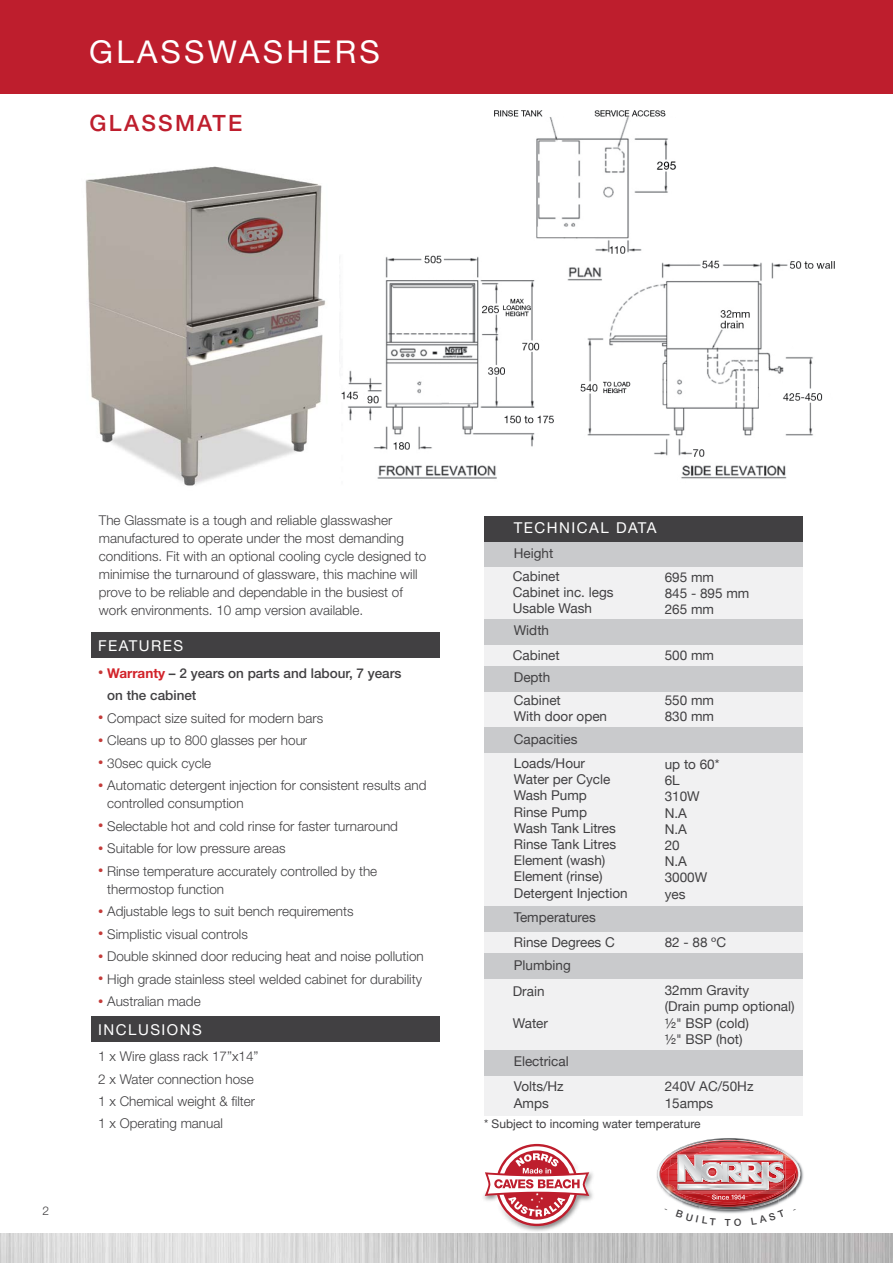
<style>
.page{position:relative;width:893px;height:1263px;background:#fff}
.page>*{position:absolute;margin:0;border:0;box-sizing:border-box;transform-origin:0 0}
.t1{font:31.5px "Helvetica Neue";letter-spacing:.1em;color:#fff}
.t2{font:500 22.5px "Helvetica Neue";letter-spacing:.1em;color:#be1e2d}
.t3{font:15px "Helvetica Neue";letter-spacing:.1em;color:#fff}
.t4{font:300 13.5px/18px "Helvetica Neue";color:#414042}
.t5{font:13.5px/16.2px "Helvetica Neue";color:#414042}
.t6{font:500 13.5px/22.5px "Helvetica Neue";color:#414042}
.t7{font:12px "Helvetica Neue";color:#414042}
.t8{font:300 12px "Helvetica Neue";color:#414042}
.t9{font:500 9.9px "Helvetica Neue";color:#414042}
.s1{font-weight:300;font-size:10.5px;color:#c33b39}
.s2{font-weight:700;color:#d2232a}
.s3{font-size:10.5px;color:#c33b39}
</style>
<div class="page">
<div style="left:0;top:0;width:893px;height:94px;background:#be1e2d"></div>
<div style="left:480px;top:1159px;width:116px;height:75px;background:#000;opacity:.75"></div>
<svg style="left:496px;top:1144px;width:82px;height:82px"></svg>
<svg style="left:498px;top:1146px;width:78px;height:78px"></svg>
<svg style="left:502px;top:1150px;width:69px;height:69px"></svg>
<svg style="left:485px;top:1153px;width:104px;height:63px"></svg>
<img style="left:85px;top:166px;width:241px;height:320px">
<div style="left:91px;top:632px;width:348px;height:25px;background:#414042"></div>
<div style="left:91px;top:1017px;width:348px;height:25px;background:#414042"></div>
<img style="left:339px;top:255px;width:215px;height:224px">
<div style="left:484px;top:516px;width:319px;height:599px;background:#f1f1f2"></div>
<div style="left:484px;top:541px;width:319px;height:26px;background:#c9cacc"></div>
<div style="left:484px;top:619px;width:319px;height:26px;background:#c9cacc"></div>
<div style="left:484px;top:666px;width:319px;height:25px;background:#c9cacc"></div>
<div style="left:484px;top:727px;width:319px;height:26px;background:#c9cacc"></div>
<div style="left:484px;top:906px;width:319px;height:25px;background:#c9cacc"></div>
<div style="left:484px;top:953px;width:319px;height:26px;background:#c9cacc"></div>
<div style="left:484px;top:1050px;width:319px;height:25px;background:#c9cacc"></div>
<div style="left:484px;top:516px;width:319px;height:25px;background:#414042"></div>
<img style="left:0;top:1233px;width:893px;height:30px">
<img style="left:580px;top:260px;width:255px;height:219px">
<img style="left:492px;top:110px;width:200px;height:172px">
<svg style="left:656px;top:1138px;width:148px;height:76px"></svg>
<h1 class="t1" style="left:89px;top:33px;width:292px">GLASSWASHERS</h1>
<h2 class="t2" style="left:90px;top:109px;width:154px">GLASSMATE</h2>
<p class="t8" style="left:42px;top:1203px;width:8px">2</p>
<p class="t4" style="left:99px;top:511px;width:329px">The Glassmate is a tough and reliable glasswasher manufactured to operate under the most demanding conditions. Fit with an optional cooling cycle designed to minimise the turnaround of glassware, this machine will prove to be reliable and dependable in the busiest of work environments. 10 amp version available.</p>
<p class="t3" style="left:98px;top:637px;width:87px">FEATURES</p>
<p class="t6" style="left:107px;top:662px;width:296px;text-indent:-9px"><span class="s1">•</span> <span class="s2">Warranty</span> – 2 years on parts and labour, 7 years on the cabinet</p>
<p class="t4" style="left:98px;top:709px;width:227px"><span class="s3">•</span> Compact size suited for modern bars</p>
<p class="t4" style="left:98px;top:731px;width:211px"><span class="s3">•</span> Cleans up to 800 glasses per hour</p>
<p class="t4" style="left:98px;top:754px;width:115px"><span class="s3">•</span> 30sec quick cycle</p>
<p class="t4" style="left:107px;top:776px;width:321px;text-indent:-9px"><span class="s3">•</span> Automatic detergent injection for consistent results and controlled consumption</p>
<p class="t4" style="left:98px;top:817px;width:301px"><span class="s3">•</span> Selectable hot and cold rinse for faster turnaround</p>
<p class="t4" style="left:98px;top:839px;width:189px"><span class="s3">•</span> Suitable for low pressure areas</p>
<p class="t4" style="left:107px;top:862px;width:272px;text-indent:-9px"><span class="s3">•</span> Rinse temperature accurately controlled by the thermostop function</p>
<p class="t4" style="left:98px;top:902px;width:257px"><span class="s3">•</span> Adjustable legs to suit bench requirements</p>
<p class="t4" style="left:98px;top:925px;width:151px"><span class="s3">•</span> Simplistic visual controls</p>
<p class="t4" style="left:98px;top:947px;width:327px"><span class="s3">•</span> Double skinned door reducing heat and noise pollution</p>
<p class="t4" style="left:98px;top:970px;width:325px"><span class="s3">•</span> High grade stainless steel welded cabinet for durability</p>
<p class="t4" style="left:98px;top:992px;width:104px"><span class="s3">•</span> Australian made</p>
<p class="t3" style="left:98px;top:1020px;width:105px">INCLUSIONS</p>
<p class="t4" style="left:98px;top:1045px;width:162px;line-height:22.2px">1 x Wire glass rack 17”x14”<br>2 x Water connection hose<br>1 x Chemical weight &amp; filter<br>1 x Operating manual</p>
<p class="t3" style="left:514px;top:519px;width:144px">TECHNICAL DATA</p>
<p class="t5" style="left:514px;top:545px;width:41px">Height</p>
<p class="t5" style="left:513px;top:569px;width:102px">Cabinet<br>Cabinet inc. legs<br>Usable Wash</p>
<p class="t5" style="left:514px;top:623px;width:37px">Width</p>
<p class="t5" style="left:514px;top:670px;width:38px">Depth</p>
<p class="t5" style="left:513px;top:647px;width:49px">Cabinet</p>
<p class="t5" style="left:514px;top:693px;width:95px">Cabinet<br>With door open</p>
<p class="t5" style="left:514px;top:731px;width:65px">Capacities</p>
<p class="t5" style="left:514px;top:756px;width:115px">Loads/Hour<br>Water per Cycle<br>Wash Pump<br>Rinse Pump<br>Wash Tank Litres<br>Rinse Tank Litres<br>Element (wash)<br>Element (rinse)<br>Detergent Injection</p>
<p class="t5" style="left:514px;top:935px;width:103px">Rinse Degrees C</p>
<p class="t5" style="left:513px;top:983px;width:33px">Drain</p>
<p class="t5" style="left:513px;top:1016px;width:37px">Water</p>
<p class="t5" style="left:514px;top:910px;width:84px">Temperatures</p>
<p class="t5" style="left:514px;top:957px;width:59px">Plumbing</p>
<p class="t5" style="left:514px;top:1054px;width:56px">Electrical</p>
<p class="t5" style="left:514px;top:1079px;width:51px">Volts/Hz<br>Amps</p>
<p class="t5" style="left:665px;top:570px;width:86px">695 mm<br>845 - 895 mm<br>265 mm</p>
<p class="t5" style="left:665px;top:647px;width:51px">500 mm</p>
<p class="t5" style="left:665px;top:693px;width:51px">550 mm<br>830 mm</p>
<p class="t5" style="left:665px;top:757px;width:56px">up to 60*<br>6L<br>310W<br>N.A<br>N.A<br>20<br>N.A<br>3000W yes</p>
<p class="t5" style="left:665px;top:935px;width:63px">82 - 88 ºC</p>
<p class="t5" style="left:665px;top:983px;width:131px">32mm Gravity<br>(Drain pump optional) ½" BSP (cold)<br>½" BSP (hot)</p>
<p class="t5" style="left:665px;top:1079px;width:90px">240V AC/50Hz<br>15amps</p>
<p class="t7" style="left:484px;top:1115px;width:218px">* Subject to incoming water temperature</p>
<p class="t9" style="left:725px;top:1216px;width:7px">T</p>
</div>
